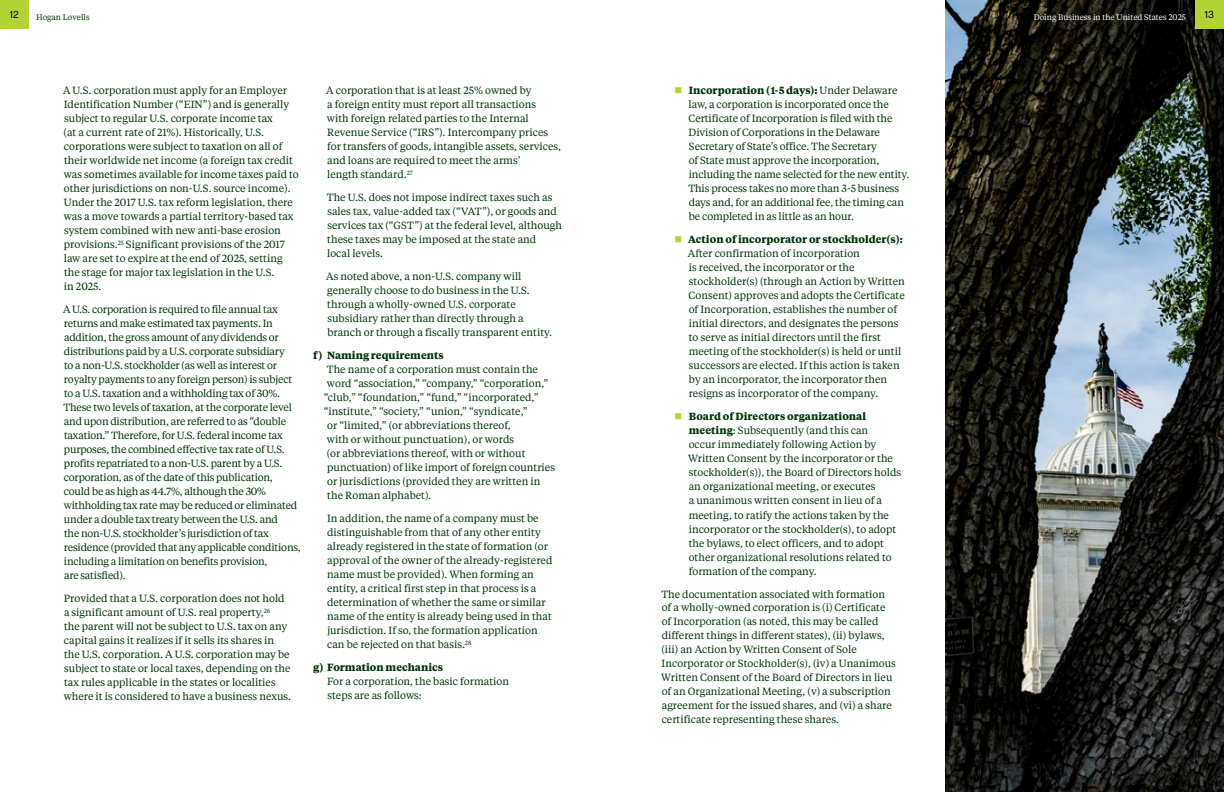
<style>
.page{position:relative;width:1224px;height:792px;background:#fff}
.page>*{position:absolute;margin:0;border:0;box-sizing:border-box;transform-origin:0 0}
.t1{font:10.4px/14px "Tiempos Text";color:#003609}
.t2{font:10.4px/14px "Tiempos Text";letter-spacing:-.02em;color:#003609}
.t3{font:700 10.4px "Tiempos Text";color:#003609}
.t4{font:10px "Roobert";color:#000}
.t5{font:8px "Tiempos Text";color:#fff}
.t6{font:8px "Tiempos Text";color:#003609}
.s1{font-weight:700}
</style>
<div class="page">
<img style="left:945px;top:0;width:279px;height:792px">
<div style="left:0;top:0;width:29px;height:29px;background:#b3d235"></div>
<div style="left:1195px;top:0;width:29px;height:29px;background:#b3d235"></div>
<p class="t4" style="left:10px;top:7px;width:10px">12</p>
<p class="t6" style="left:36px;top:13px;width:55px">Hogan Lovells</p>
<p class="t5" style="left:1034px;top:13px;width:154px">Doing Business in the United States 2025</p>
<p class="t4" style="left:1205px;top:7px;width:11px">13</p>
<p class="t1" style="left:63px;top:84px;width:237px">A U.S. corporation must apply for an Employer Identification Number (“EIN”) and is generally subject to regular U.S. corporate income tax<br>(at a current rate of 21%). Historically, U.S. corporations were subject to taxation on all of their worldwide net income (a foreign tax credit was sometimes available for income taxes paid to other jurisdictions on non-U.S. source income).<br>Under the 2017 U.S. tax reform legislation, there was a move towards a partial territory-based tax system combined with new anti-base erosion provisions.<sup>25</sup> Significant provisions of the 2017 law are set to expire at the end of 2025, setting the stage for major tax legislation in the U.S.<br>in 2025.</p>
<p class="t2" style="left:63px;top:303px;width:239px">A U.S. corporation is required to file annual tax returns and make estimated tax payments. In addition, the gross amount of any dividends or distributions paid by a U.S. corporate subsidiary<br>to a non-U.S. stockholder (as well as interest or royalty payments to any foreign person) is subject to a U.S. taxation and a withholding tax of 30%.<br>These two levels of taxation, at the corporate level and upon distribution, are referred to as “double taxation.” Therefore, for U.S. federal income tax purposes, the combined effective tax rate of U.S. profits repatriated to a non-U.S. parent by a U.S. corporation, as of the date of this publication, could be as high as 44.7%, although the 30% withholding tax rate may be reduced or eliminated under a double tax treaty between the U.S. and<br>the non-U.S. stockholder’s jurisdiction of tax residence (provided that any applicable conditions, including a limitation on benefits provision,<br>are satisfied).</p>
<p class="t1" style="left:64px;top:592px;width:229px">Provided that a U.S. corporation does not hold a significant amount of U.S. real property,<sup>26<br></sup>the parent will not be subject to U.S. tax on any capital gains it realizes if it sells its shares in the U.S. corporation. A U.S. corporation may be subject to state or local taxes, depending on the tax rules applicable in the states or localities where it is considered to have a business nexus.</p>
<p class="t1" style="left:326px;top:84px;width:236px">A corporation that is at least 25% owned by<br>a foreign entity must report all transactions<br>with foreign related parties to the Internal Revenue Service (“IRS”). Intercompany prices for transfers of goods, intangible assets, services, and loans are required to meet the arms’<br>length standard.<sup>27</sup></p>
<p class="t1" style="left:327px;top:191px;width:237px">The U.S. does not impose indirect taxes such as sales tax, value-added tax (“VAT”), or goods and services tax (“GST”) at the federal level, although these taxes may be imposed at the state and<br>local levels.</p>
<p class="t1" style="left:326px;top:270px;width:227px">As noted above, a non-U.S. company will generally choose to do business in the U.S. through a wholly-owned U.S. corporate subsidiary rather than directly through a branch or through a fiscally transparent entity.</p>
<p class="t3" style="left:313px;top:349px;width:132px">f) Naming requirements</p>
<p class="t1" style="left:327px;top:363px;width:213px">The name of a corporation must contain the</p>
<p class="t1" style="left:327px;top:377px;width:223px">word “association,” “company,” “corporation,”</p>
<p class="t1" style="left:324px;top:391px;width:216px">“club,” “foundation,” “fund,” “incorporated,”</p>
<p class="t1" style="left:324px;top:405px;width:206px">“institute,” “society,” “union,” “syndicate,”</p>
<p class="t1" style="left:327px;top:419px;width:185px">or “limited,” (or abbreviations thereof,</p>
<p class="t1" style="left:327px;top:433px;width:189px">with or without punctuation), or words</p>
<p class="t1" style="left:327px;top:447px;width:200px">(or abbreviations thereof, with or without</p>
<p class="t1" style="left:327px;top:461px;width:229px">punctuation) of like import of foreign countries</p>
<p class="t1" style="left:327px;top:475px;width:215px">or jurisdictions (provided they are written in</p>
<p class="t1" style="left:327px;top:489px;width:106px">the Roman alphabet).</p>
<p class="t1" style="left:327px;top:512px;width:227px">In addition, the name of a company must be distinguishable from that of any other entity already registered in the state of formation (or approval of the owner of the already-registered name must be provided). When forming an entity, a critical first step in that process is a determination of whether the same or similar name of the entity is already being used in that jurisdiction. If so, the formation application can be rejected on that basis.<sup>28</sup></p>
<p class="t3" style="left:313px;top:661px;width:131px">g) Formation mechanics</p>
<p class="t1" style="left:327px;top:675px;width:184px">For a corporation, the basic formation steps are as follows:</p>
<p class="t1" style="left:688px;top:84px;width:223px"><span class="s1">Incorporation (1-5 days):</span> Under Delaware law, a corporation is incorporated once the Certificate of Incorporation is filed with the Division of Corporations in the Delaware Secretary of State’s office. The Secretary<br>of State must approve the incorporation, including the name selected for the new entity.<br>This process takes no more than 3-5 business days and, for an additional fee, the timing can be completed in as little as an hour.</p>
<p class="t3" style="left:688px;top:233px;width:216px">Action of incorporator or stockholder(s):</p>
<p class="t1" style="left:688px;top:247px;width:218px">After confirmation of incorporation<br>is received, the incorporator or the stockholder(s) (through an Action by Written Consent) approves and adopts the Certificate of Incorporation, establishes the number of initial directors, and designates the persons to serve as initial directors until the first meeting of the stockholder(s) is held or until successors are elected. If this action is taken by an incorporator, the incorporator then resigns as incorporator of the company.</p>
<p class="t1" style="left:688px;top:410px;width:214px"><span class="s1">Board of Directors organizational meeting</span>: Subsequently (and this can<br>occur immediately following Action by Written Consent by the incorporator or the stockholder(s)), the Board of Directors holds an organizational meeting, or executes<br>a unanimous written consent in lieu of a meeting, to ratify the actions taken by the incorporator or the stockholder(s), to adopt the bylaws, to elect officers, and to adopt other organizational resolutions related to formation of the company.</p>
<p class="t1" style="left:661px;top:587px;width:236px">The documentation associated with formation of a wholly-owned corporation is (i) Certificate of Incorporation (as noted, this may be called different things in different states), (ii) bylaws, (iii) an Action by Written Consent of Sole Incorporator or Stockholder(s), (iv) a Unanimous Written Consent of the Board of Directors in lieu of an Organizational Meeting, (v) a subscription agreement for the issued shares, and (vi) a share certificate representing these shares.</p>
</div>
